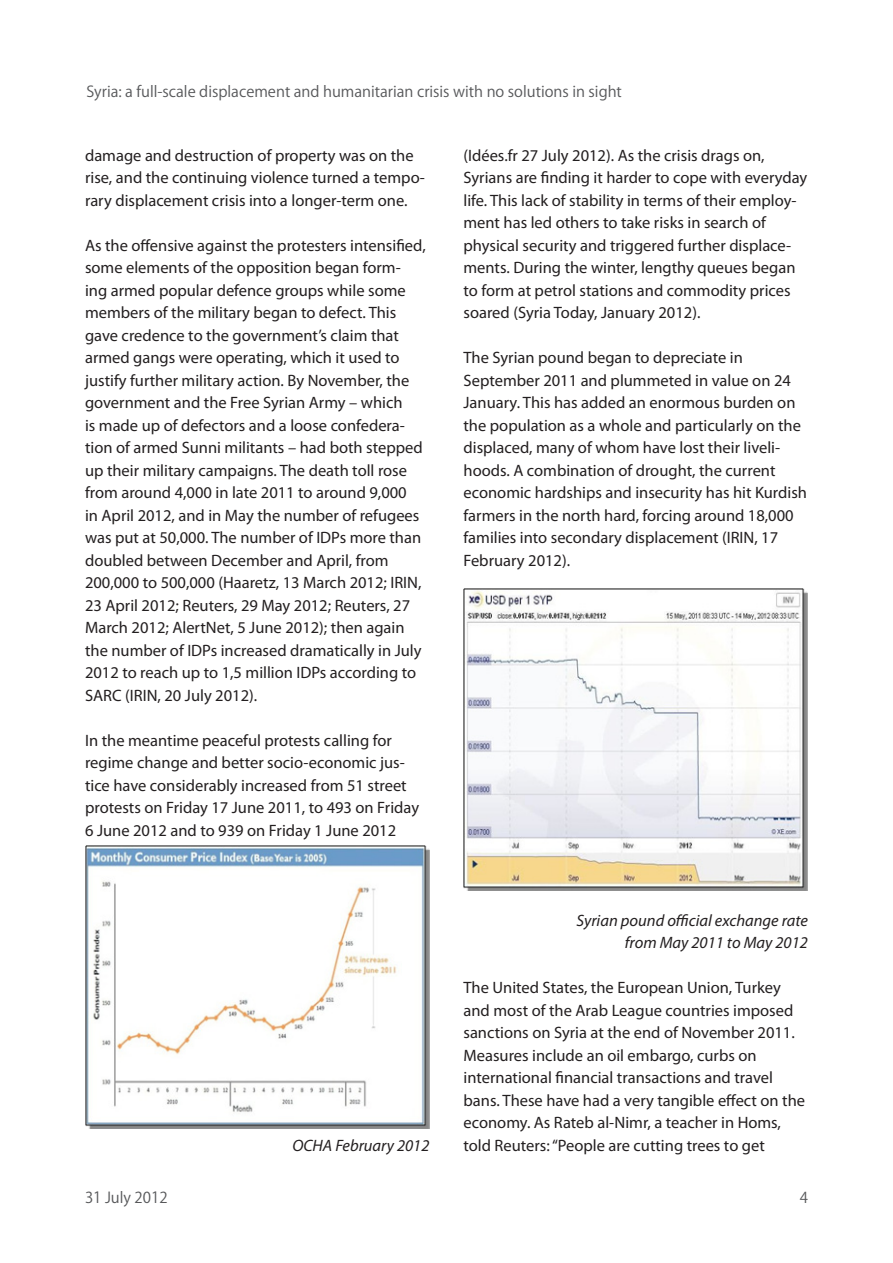
<style>
.page{position:relative;width:893px;height:1263px;background:#fff}
.page>*{position:absolute;margin:0;border:0;box-sizing:border-box;transform-origin:0 0}
.Content{font:16.5px/22.5px "Myriad Pro";color:#231f20}
.Content_-_Italics{font:italic 16.5px/22.5px "Myriad Pro";color:#231f20;text-align:right}
.t1{font:15px "Koz Go Pro";color:#57585a}
.s1{font-size:15.45px}
</style>
<div class="page">
<img style="left:85px;top:845px;width:344px;height:283px">
<img style="left:463px;top:589px;width:345px;height:302px">
<p class="t1" style="left:86px;top:82px;width:537px">Syria: a full-scale displacement and humanitarian crisis with no solutions in sight</p>
<p class="Content" style="left:85px;top:144px;width:341px">damage and destruction of property was on the rise, and the continuing violence turned a tempo&shy;rary displacement crisis into a longer-term one.</p>
<p class="Content" style="left:85px;top:234px;width:342px">As the offensive against the protesters intensified, some elements of the opposition began form&shy;ing armed popular defence groups while some members of the military began to defect. This gave credence to the government’s claim that armed gangs were operating, which it used to justify further military action. By November, the government and the Free Syrian Army – which<br>is made up of defectors and a loose confedera&shy;tion of armed Sunni militants – had both stepped up their military campaigns. The death toll rose from around 4,000 in late 2011 to around 9,000<br>in April 2012, and in May the number of refugees was put at 50,000. The number of IDPs more than doubled between December and April, from 200,000 to 500,000 (Haaretz, 13 March 2012; IRIN, 23 April 2012; Reuters, 29 May 2012; Reuters, 27<br>March 2012; AlertNet, 5 June 2012); then again the number of IDPs increased dramatically in July 2012 to reach up to 1,5 million IDPs according to SARC (IRIN, 20 July 2012).</p>
<p class="Content" style="left:85px;top:729px;width:336px">In the meantime peaceful protests calling for regime change and better socio-economic jus&shy;tice have considerably increased from 51 street protests on Friday 17 June 2011, to 493 on Friday 6 June 2012 and to 939 on Friday 1 June 2012</p>
<p class="Content" style="left:463px;top:144px;width:345px">(Idées.fr 27 July 2012). As the crisis drags on, Syrians are finding it harder to cope with everyday life. This lack of stability in terms of their employ&shy;ment has led others to take risks in search of physical security and triggered further displace&shy;ments. During the winter, lengthy queues began to form at petrol stations and commodity prices soared (Syria Today, January 2012).</p>
<p class="Content" style="left:463px;top:346px;width:345px">The Syrian pound began to depreciate in September 2011 and plummeted in value on 24<br>January. This has added an enormous burden on the population as a whole and particularly on the displaced, many of whom have lost their liveli&shy;hoods. A combination of drought, the current economic hardships and insecurity has hit Kurdish farmers in the north hard, forcing around 18,000 families into secondary displacement (IRIN, 17<br>February 2012).</p>
<p class="Content_-_Italics" style="left:577px;top:909px;width:233px">Syrian pound official exchange rate from May 2011 to May 2012</p>
<p class="Content" style="left:463px;top:976px;width:343px">The United States, the European Union, Turkey and most of the Arab League countries imposed sanctions on Syria at the end of November 2011.<br>Measures include an oil embargo, curbs on international financial transactions and travel bans. These have had a very tangible effect on the economy. As Rateb al-Nimr, a teacher in Homs,</p>
<p class="Content_-_Italics" style="left:292px;top:1134px;width:139px">OCHA February 2012</p>
<p class="Content" style="left:463px;top:1134px;width:303px">told Reuters: “People are cutting trees to get</p>
<p class="t1" style="left:85px;top:1188px;width:84px">3<span class="s1">1</span> July 20<span class="s1">1</span>2</p>
<p class="t1" style="left:800px;top:1188px;width:10px">4</p>
</div>
